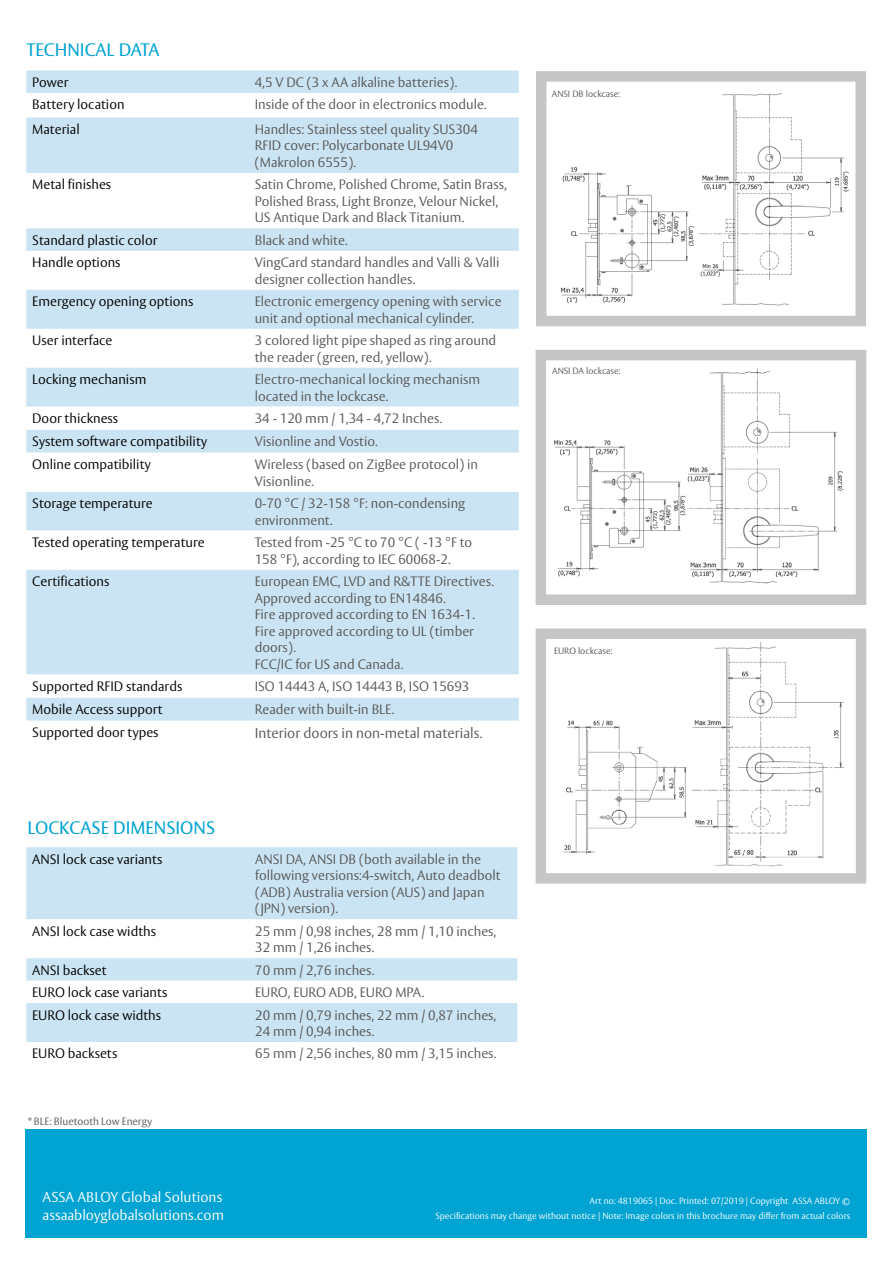
<style>
.page{position:relative;width:893px;height:1263px;background:#fff}
.page>*{position:absolute;margin:0;border:0;box-sizing:border-box;transform-origin:0 0}
.DS_Heading_2{font:18px "ASSA Vesta";color:#00a3d2}
.t1{font:300 14.25px "ASSA Vesta";color:#fff}
.t2{font:300 14.25px "ASSA Vesta";color:#575756}
.t3{font:300 13.5px/16.5px "ASSA Vesta";color:#575756}
.t4{font:300 13.5px "ASSA Vesta";color:#000}
.t5{font:300 10.5px "ASSA Vesta";color:#575756}
.Endorsement_English{font:300 9px "ASSA Vesta";color:#fff}
._2010_DS_Picture_tex{font:300 9px "ASSA Vesta";color:#575756}
</style>
<div class="page">
<div style="left:26px;top:1129px;width:841px;height:108px;background:#00a3d2"></div>
<img style="left:554px;top:368px;width:289px;height:216px">
<div style="left:536px;top:350px;width:330px;height:255px;border:10px solid #c6c6c6"></div>
<img style="left:563px;top:642px;width:281px;height:225px">
<div style="left:536px;top:628px;width:330px;height:256px;border:10px solid #c6c6c6"></div>
<img style="left:561px;top:93px;width:288px;height:213px">
<div style="left:536px;top:71px;width:330px;height:255px;border:10px solid #c6c6c6"></div>
<svg style="left:26px;top:70px;width:493px;height:651px;fill:#cbe4f3"></svg>
<svg style="left:26px;top:407px;width:493px;height:85px"></svg>
<svg style="left:26px;top:531px;width:493px;height:166px;fill:#cbe4f3"></svg>
<svg style="left:26px;top:847px;width:491px;height:195px;fill:#cbe4f3"></svg>
<p class="DS_Heading_2" style="left:27px;top:39px;width:135px">TECHNICAL DATA</p>
<p class="t4" style="left:32px;top:74px;width:38px">Power</p>
<p class="t3" style="left:255px;top:75px;width:204px">4,5 V DC (3 x AA alkaline batteries).</p>
<p class="t4" style="left:32px;top:97px;width:94px">Battery location</p>
<p class="t3" style="left:255px;top:97px;width:233px">Inside of the door in electronics module.</p>
<p class="t4" style="left:32px;top:121px;width:49px">Material</p>
<p class="t3" style="left:255px;top:122px;width:225px">Handles: Stainless steel quality SUS304</p>
<p class="t3" style="left:255px;top:138px;width:200px">RFID cover: Polycarbonate UL94V0 (Makrolon 6555).</p>
<p class="t4" style="left:32px;top:177px;width:81px">Metal finishes</p>
<p class="t3" style="left:255px;top:177px;width:254px">Satin Chrome, Polished Chrome, Satin Brass,<br>Polished Brass, Light Bronze, Velour Nickel,<br>US Antique Dark and Black Titanium.</p>
<p class="t4" style="left:32px;top:232px;width:127px">Standard plastic color</p>
<p class="t3" style="left:255px;top:232px;width:94px">Black and white.</p>
<p class="t4" style="left:32px;top:254px;width:90px">Handle options</p>
<p class="t3" style="left:255px;top:255px;width:246px">VingCard standard handles and Valli &amp; Valli designer collection handles.</p>
<p class="t4" style="left:32px;top:293px;width:163px">Emergency opening options</p>
<p class="t3" style="left:255px;top:294px;width:248px">Electronic emergency opening with service unit and optional mechanical cylinder.</p>
<p class="t4" style="left:32px;top:332px;width:82px">User interface</p>
<p class="t3" style="left:255px;top:333px;width:243px">3 colored light pipe shaped as ring around the reader (green, red, yellow).</p>
<p class="t4" style="left:32px;top:371px;width:116px">Locking mechanism</p>
<p class="t3" style="left:255px;top:372px;width:227px">Electro-mechanical locking mechanism located in the lockcase.</p>
<p class="t4" style="left:32px;top:410px;width:88px">Door thickness</p>
<p class="t3" style="left:255px;top:411px;width:189px">34 - 120 mm / 1,34 - 4,72 Inches.</p>
<p class="t4" style="left:32px;top:433px;width:177px">System software compatibility</p>
<p class="t3" style="left:255px;top:434px;width:125px">Visionline and Vostio.</p>
<p class="t4" style="left:32px;top:456px;width:120px">Online compatibility</p>
<p class="t3" style="left:255px;top:457px;width:225px">Wireless (based on ZigBee protocol) in<br>Visionline.</p>
<p class="t4" style="left:32px;top:495px;width:122px">Storage temperature</p>
<p class="t3" style="left:255px;top:496px;width:212px">0-70 °C / 32-158 °F: non-condensing environment.</p>
<p class="t4" style="left:32px;top:534px;width:174px">Tested operating temperature</p>
<p class="t3" style="left:255px;top:535px;width:219px">Tested from -25 °C to 70 °C ( -13 °F to</p>
<p class="t3" style="left:255px;top:551px;width:198px">158 °F), according to IEC 60068-2.</p>
<p class="t4" style="left:32px;top:573px;width:79px">Certifications</p>
<p class="t3" style="left:255px;top:574px;width:241px">European EMC, LVD and R&amp;TTE Directives.</p>
<p class="t3" style="left:255px;top:590px;width:193px">Approved according to EN14846.</p>
<p class="t3" style="left:255px;top:607px;width:222px">Fire approved according to EN 1634-1.</p>
<p class="t3" style="left:255px;top:623px;width:221px">Fire approved according to UL (timber doors).</p>
<p class="t3" style="left:255px;top:656px;width:150px">FCC/IC for US and Canada.</p>
<p class="t4" style="left:32px;top:678px;width:152px">Supported RFID standards</p>
<p class="t3" style="left:255px;top:679px;width:216px">ISO 14443 A, ISO 14443 B, ISO 15693</p>
<p class="t4" style="left:32px;top:701px;width:132px">Mobile Access support</p>
<p class="t3" style="left:255px;top:702px;width:141px">Reader with built-in BLE.</p>
<p class="t4" style="left:32px;top:724px;width:128px">Supported door types</p>
<p class="t2" style="left:255px;top:724px;width:229px">Interior doors in non-metal materials.</p>
<p class="DS_Heading_2" style="left:27px;top:816px;width:189px">LOCKCASE DIMENSIONS</p>
<p class="t4" style="left:32px;top:851px;width:132px">ANSI lock case variants</p>
<p class="t3" style="left:255px;top:851px;width:247px">ANSI DA, ANSI DB (both available in the following versions:4-switch, Auto deadbolt (ADB) Australia version (AUS) and Japan (JPN) version).</p>
<p class="t4" style="left:32px;top:923px;width:125px">ANSI lock case widths</p>
<p class="t3" style="left:255px;top:923px;width:243px">25 mm / 0,98 inches, 28 mm / 1,10 inches,<br>32 mm / 1,26 inches.</p>
<p class="t4" style="left:32px;top:962px;width:76px">ANSI backset</p>
<p class="t3" style="left:255px;top:962px;width:121px">70 mm / 2,76 inches.</p>
<p class="t4" style="left:32px;top:984px;width:137px">EURO lock case variants</p>
<p class="t3" style="left:255px;top:985px;width:170px">EURO, EURO ADB, EURO MPA.</p>
<p class="t4" style="left:32px;top:1007px;width:130px">EURO lock case widths</p>
<p class="t3" style="left:255px;top:1007px;width:243px">20 mm / 0,79 inches, 22 mm / 0,87 inches,<br>24 mm / 0,94 inches.</p>
<p class="t4" style="left:32px;top:1045px;width:87px">EURO backsets</p>
<p class="t3" style="left:255px;top:1046px;width:243px">65 mm / 2,56 inches, 80 mm / 3,15 inches.</p>
<p class="t5" style="left:27px;top:1115px;width:126px">* BLE: Bluetooth Low Energy</p>
<p class="_2010_DS_Picture_tex" style="left:552px;top:89px;width:70px">ANSI DB lockcase:</p>
<p class="_2010_DS_Picture_tex" style="left:552px;top:366px;width:70px">ANSI DA lockcase:</p>
<p class="_2010_DS_Picture_tex" style="left:554px;top:645px;width:60px">EURO lockcase:</p>
<p class="t1" style="left:43px;top:1188px;width:181px">ASSA ABLOY Global Solutions</p>
<p class="t1" style="left:43px;top:1206px;width:183px">assaabloyglobalsolutions.com</p>
<p class="Endorsement_English" style="left:590px;top:1195px;width:262px">Art no: 4819065 | Doc. Printed: 07/2019 | Copyright ASSA ABLOY ©</p>
<p class="Endorsement_English" style="left:435px;top:1210px;width:417px">Specifications may change without notice | Note: Image colors in this brochure may differ from actual colors</p>
</div>
